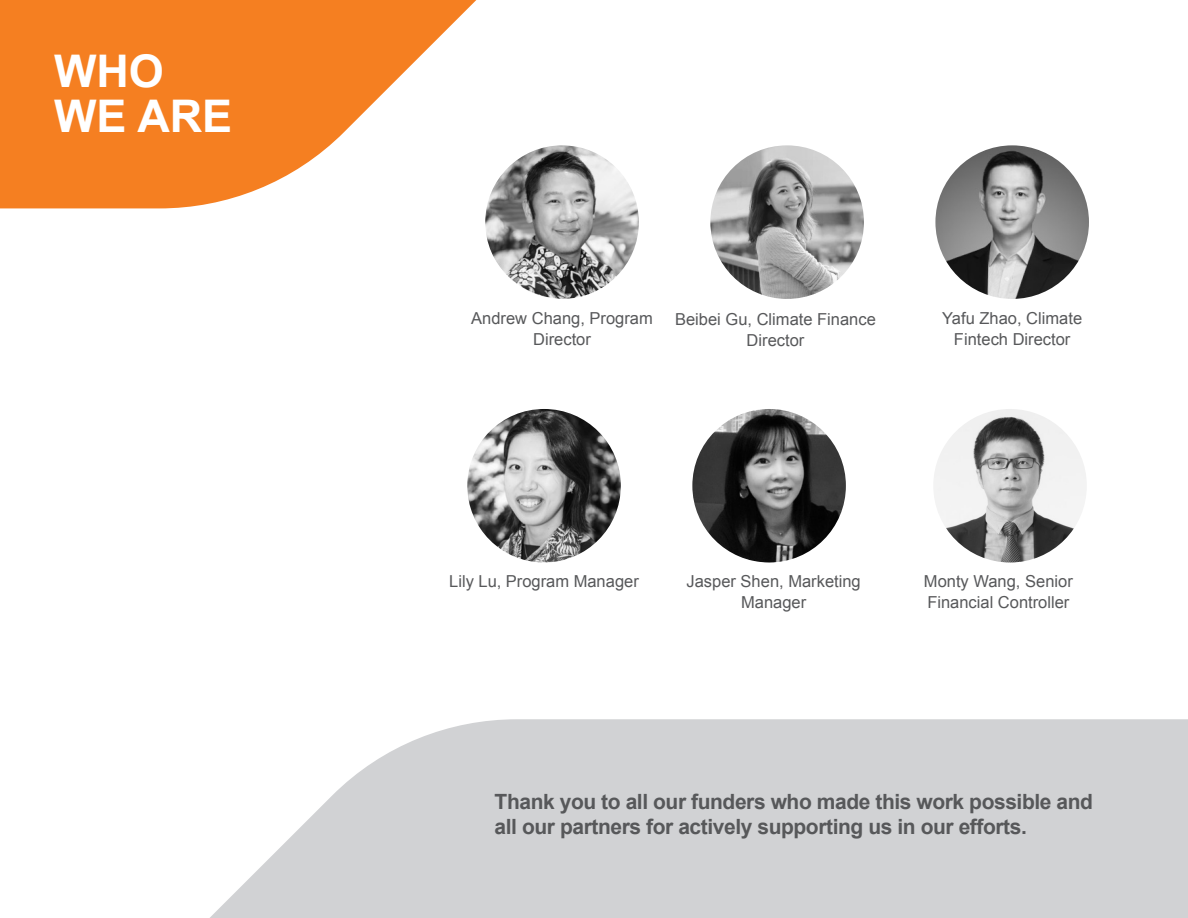
<style>
.page{position:relative;width:1188px;height:918px;background:#fff}
.page>*{position:absolute;margin:0;border:0;box-sizing:border-box;transform-origin:0 0}
.chapter_head{font:700 45px/45px "Arial";color:#fff}
.subhead{font:700 21px/25.2px "Arial";letter-spacing:-.02em;color:#57585a}
.body{font:16.5px/21px "Arial";color:#57585a;text-align:center}
</style>
<div class="page">
<svg style="left:0;top:0;width:477px;height:208px;fill:#f57f21"></svg>
<svg style="left:210px;top:719px;width:978px;height:199px;fill:#d1d2d4"></svg>
<img style="left:485px;top:145px;width:154px;height:154px;border-radius:77px">
<img style="left:933px;top:409px;width:154px;height:154px;border-radius:77px">
<img style="left:935px;top:145px;width:154px;height:154px;border-radius:77px">
<img style="left:710px;top:145px;width:154px;height:154px;border-radius:77px">
<img style="left:467px;top:409px;width:154px;height:154px;border-radius:77px">
<img style="left:692px;top:409px;width:154px;height:154px;border-radius:77px">
<p class="chapter_head" style="left:54px;top:50px;width:180px">WHO<br>WE ARE</p>
<p class="body" style="left:471px;top:307px;width:183px">Andrew Chang, Program<br>Director</p>
<p class="body" style="left:675px;top:309px;width:202px">Beibei Gu, Climate Finance<br>Director</p>
<p class="body" style="left:942px;top:307px;width:141px">Yafu Zhao, Climate<br>Fintech Director</p>
<p class="body" style="left:449px;top:571px;width:191px">Lily Lu, Program Manager</p>
<p class="body" style="left:687px;top:571px;width:176px">Jasper Shen, Marketing<br>Manager</p>
<p class="body" style="left:924px;top:571px;width:150px;text-align:left">Monty Wang, Senior<br>Financial Controller</p>
<p class="subhead" style="left:495px;top:789px;width:600px">Thank you to all our funders who made this work possible and all our partners for actively supporting us in our efforts.</p>
</div>
